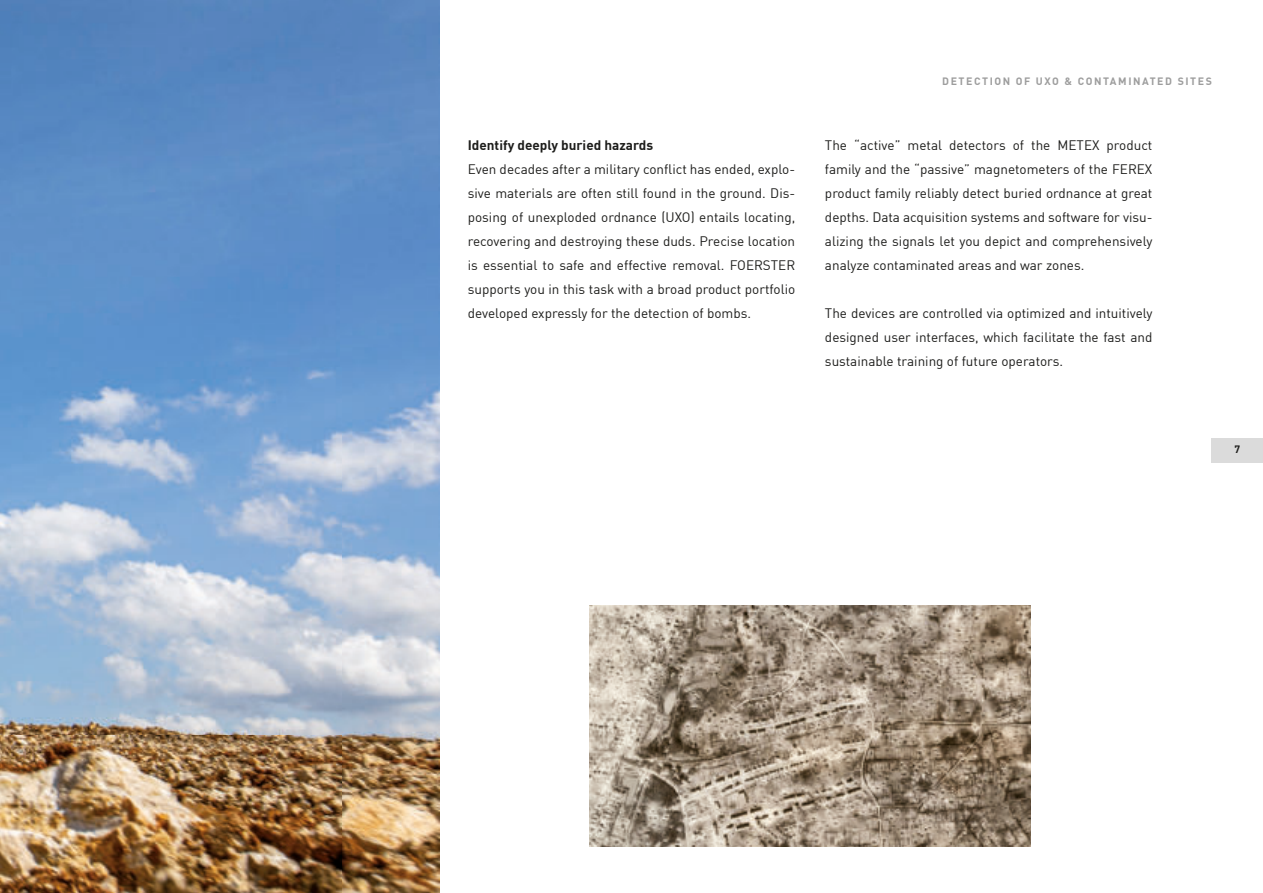
<style>
.page{position:relative;width:1263px;height:893px;background:#fff}
.page>*{position:absolute;margin:0;border:0;box-sizing:border-box;transform-origin:0 0}
.t1{font:13.5px/24px "DIN Offc";color:#1d1d1b;text-align:justify}
.t2{font:700 13.5px "DIN Offc";color:#1d1d1b}
.t3{font:700 10.5px "DIN Offc";letter-spacing:.15em;color:#9d9d9d}
.t4{font:700 10.5px "DIN Offc";color:#1d1d1b}
</style>
<div class="page">
<img style="left:0;top:0;width:439px;height:893px">
<div style="left:1212px;top:438px;width:51px;height:24px;background:#dbdbdb"></div>
<img style="left:590px;top:605px;width:440px;height:241px">
<p class="t3" style="left:942px;top:77px;width:271px">DETECTION OF UXO &amp; CONTAMINATED SITES</p>
<p class="t2" style="left:468px;top:136px;width:187px">Identify deeply buried hazards</p>
<p class="t1" style="left:825px;top:133px;width:329px">The “active” metal detectors of the METEX product family and the “passive” magnetometers of the FEREX product family reliably detect buried ordnance at great depths. Data acquisition systems and software for visu&shy;alizing the signals let you depict and comprehensively analyze contaminated areas and war zones.</p>
<p class="t1" style="left:825px;top:302px;width:329px">The devices are controlled via optimized and intuitively designed user interfaces, which facilitate the fast and sustainable training of future operators.</p>
<p class="t1" style="left:468px;top:157px;width:329px">Even decades after a military conflict has ended, explo&shy;sive materials are often still found in the ground. Dis&shy;posing of unexploded ordnance (UXO) entails locating, recovering and destroying these duds. Precise location is essential to safe and effective removal. FOERSTER supports you in this task with a broad product portfolio developed expressly for the detection of bombs.</p>
<p class="t4" style="left:1234px;top:445px;width:7px">7</p>
</div>
